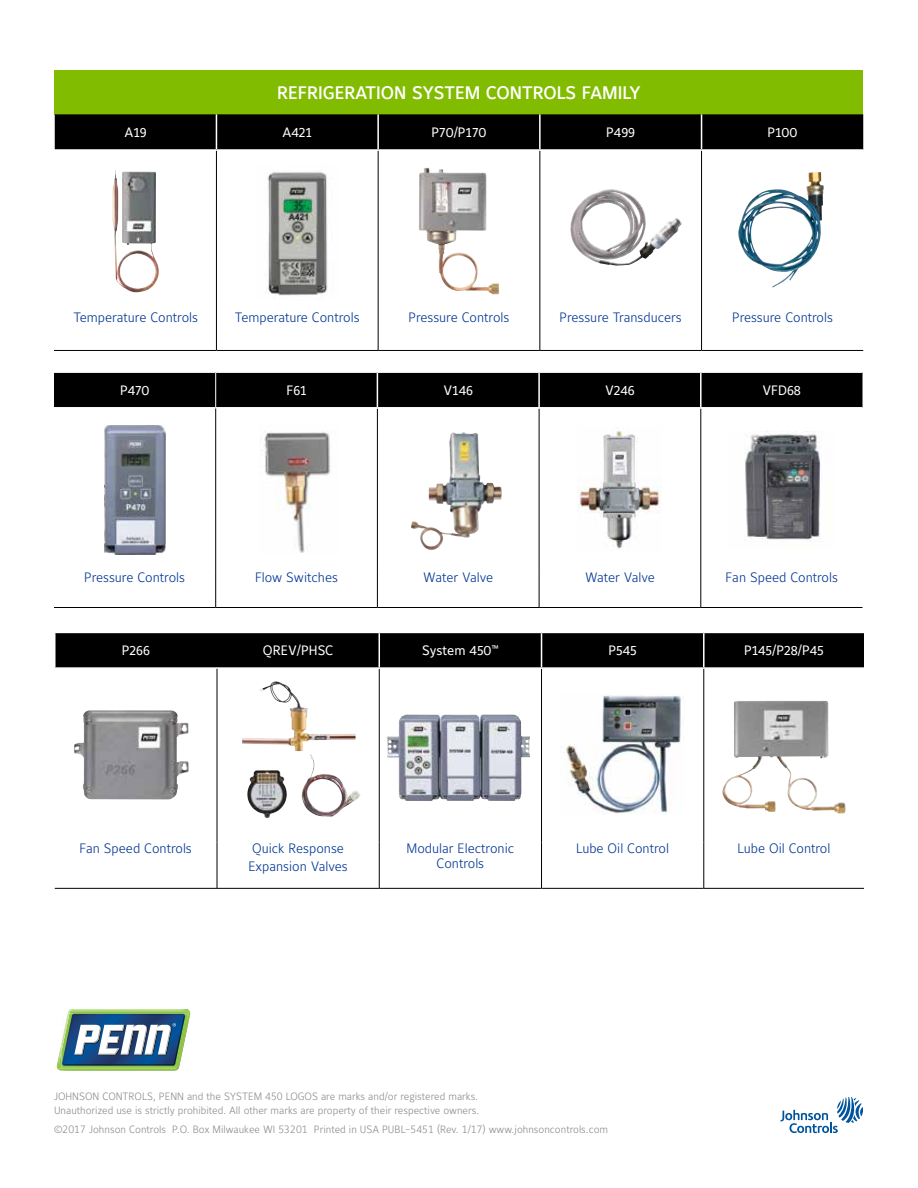
<style>
.page{position:relative;width:918px;height:1188px;background:#fff}
.page>*{position:absolute;margin:0;border:0;box-sizing:border-box;transform-origin:0 0}
.t1{font:18px "Maurea Medium Tf";color:#fff}
.t2{font:13.5px/18px "Maurea Light Lf";color:#003594}
.t3{font:13.5px "Maurea Regular Lf";color:#fff}
.t4{font:10.5px/13.5px "Maurea Light Tf";color:#878a8f}
</style>
<div class="page">
<svg style="left:57px;top:1009px;width:133px;height:62px"></svg>
<svg style="left:780px;top:1097px;width:83px;height:36px"></svg>
<div style="left:55px;top:70px;width:808px;height:44px;background:#82bc00"></div>
<div style="left:55px;top:114px;width:808px;height:35px;background:#000"></div>
<hr style="left:216px;top:151px;width:1px;height:161px;background:#000">
<hr style="left:378px;top:151px;width:1px;height:161px;background:#000">
<hr style="left:539px;top:151px;width:1px;height:161px;background:#000">
<hr style="left:701px;top:151px;width:1px;height:161px;background:#000">
<hr style="left:216px;top:312px;width:1px;height:38px;background:#000">
<hr style="left:378px;top:312px;width:1px;height:38px;background:#000">
<hr style="left:539px;top:312px;width:1px;height:38px;background:#000">
<hr style="left:701px;top:312px;width:1px;height:38px;background:#000">
<hr style="left:216px;top:114px;width:1px;height:35px;background:#fff">
<hr style="left:377px;top:114px;width:2px;height:35px;background:#fff">
<hr style="left:539px;top:114px;width:2px;height:35px;background:#fff">
<hr style="left:701px;top:114px;width:1px;height:35px;background:#fff">
<hr style="left:54px;top:350px;width:162px;height:1px;background:#000">
<hr style="left:216px;top:350px;width:162px;height:1px;background:#000">
<hr style="left:378px;top:350px;width:162px;height:1px;background:#000">
<hr style="left:540px;top:350px;width:162px;height:1px;background:#000">
<hr style="left:702px;top:350px;width:161px;height:1px;background:#000">
<img style="left:112px;top:170px;width:47px;height:122px">
<img style="left:267px;top:172px;width:61px;height:124px">
<img style="left:419px;top:167px;width:80px;height:127px">
<img style="left:570px;top:189px;width:112px;height:77px">
<img style="left:738px;top:172px;width:86px;height:116px">
<div style="left:54px;top:373px;width:808px;height:34px;background:#000"></div>
<hr style="left:377px;top:409px;width:1px;height:163px;background:#000">
<hr style="left:539px;top:409px;width:1px;height:163px;background:#000">
<hr style="left:700px;top:409px;width:1px;height:163px;background:#000">
<hr style="left:377px;top:572px;width:1px;height:35px;background:#000">
<hr style="left:539px;top:572px;width:1px;height:35px;background:#000">
<hr style="left:700px;top:572px;width:1px;height:35px;background:#000">
<hr style="left:377px;top:373px;width:1px;height:34px;background:#fff">
<hr style="left:538px;top:373px;width:2px;height:34px;background:#fff">
<hr style="left:700px;top:373px;width:2px;height:34px;background:#fff">
<hr style="left:215px;top:409px;width:1px;height:163px;background:#000">
<hr style="left:215px;top:572px;width:1px;height:35px;background:#000">
<hr style="left:215px;top:373px;width:1px;height:34px;background:#fff">
<hr style="left:54px;top:607px;width:162px;height:1px;background:#000">
<hr style="left:216px;top:607px;width:161px;height:1px;background:#000">
<hr style="left:377px;top:607px;width:162px;height:1px;background:#000">
<hr style="left:539px;top:607px;width:162px;height:1px;background:#000">
<hr style="left:701px;top:607px;width:162px;height:1px;background:#000">
<img style="left:105px;top:425px;width:60px;height:129px">
<img style="left:411px;top:432px;width:53px;height:102px">
<img style="left:578px;top:430px;width:83px;height:119px">
<img style="left:745px;top:431px;width:76px;height:110px">
<div style="left:56px;top:633px;width:808px;height:34px;background:#000"></div>
<hr style="left:379px;top:669px;width:1px;height:174px;background:#000">
<hr style="left:541px;top:669px;width:1px;height:174px;background:#000">
<hr style="left:379px;top:843px;width:1px;height:45px;background:#000">
<hr style="left:541px;top:843px;width:1px;height:45px;background:#000">
<hr style="left:379px;top:633px;width:1px;height:34px;background:#fff">
<hr style="left:541px;top:633px;width:1px;height:34px;background:#fff">
<hr style="left:217px;top:669px;width:1px;height:174px;background:#000">
<hr style="left:217px;top:843px;width:1px;height:45px;background:#000">
<hr style="left:703px;top:669px;width:1px;height:174px;background:#000">
<hr style="left:703px;top:843px;width:1px;height:45px;background:#000">
<hr style="left:703px;top:633px;width:2px;height:34px;background:#fff">
<hr style="left:55px;top:888px;width:162px;height:1px;background:#000">
<hr style="left:217px;top:888px;width:162px;height:1px;background:#000">
<hr style="left:379px;top:888px;width:163px;height:1px;background:#000">
<hr style="left:542px;top:888px;width:162px;height:1px;background:#000">
<hr style="left:704px;top:888px;width:160px;height:1px;background:#000">
<img style="left:74px;top:710px;width:115px;height:90px">
<img style="left:387px;top:714px;width:143px;height:87px">
<img style="left:566px;top:694px;width:115px;height:120px">
<img style="left:722px;top:701px;width:104px;height:111px">
<img style="left:242px;top:681px;width:56px;height:65px">
<img style="left:247px;top:770px;width:40px;height:48px">
<img style="left:302px;top:754px;width:59px;height:62px">
<img style="left:260px;top:432px;width:71px;height:121px">
<h1 class="t1" style="left:277px;top:82px;width:365px">REFRIGERATION SYSTEM CONTROLS FAMILY</h1>
<p class="t3" style="left:125px;top:125px;width:24px">A19</p>
<p class="t3" style="left:283px;top:125px;width:31px">A421</p>
<p class="t3" style="left:432px;top:125px;width:56px">P70/P170</p>
<p class="t3" style="left:606px;top:125px;width:30px">P499</p>
<p class="t3" style="left:767px;top:125px;width:31px">P100</p>
<p class="t2" style="left:73px;top:309px;width:126px">Temperature Controls</p>
<p class="t2" style="left:235px;top:309px;width:126px">Temperature Controls</p>
<p class="t2" style="left:409px;top:309px;width:102px">Pressure Controls</p>
<p class="t2" style="left:560px;top:309px;width:124px">Pressure Transducers</p>
<p class="t2" style="left:732px;top:309px;width:102px">Pressure Controls</p>
<p class="t3" style="left:120px;top:383px;width:31px">P470</p>
<p class="t3" style="left:286px;top:383px;width:22px">F61</p>
<p class="t3" style="left:443px;top:383px;width:31px">V146</p>
<p class="t3" style="left:605px;top:383px;width:31px">V246</p>
<p class="t3" style="left:762px;top:383px;width:40px">VFD68</p>
<p class="t2" style="left:84px;top:569px;width:102px">Pressure Controls</p>
<p class="t2" style="left:255px;top:569px;width:84px">Flow Switches</p>
<p class="t2" style="left:423px;top:569px;width:71px">Water Valve</p>
<p class="t2" style="left:585px;top:569px;width:71px">Water Valve</p>
<p class="t2" style="left:726px;top:569px;width:114px">Fan Speed Controls</p>
<p class="t3" style="left:122px;top:643px;width:30px">P266</p>
<p class="t3" style="left:263px;top:643px;width:72px">QREV/PHSC</p>
<p class="t3" style="left:422px;top:643px;width:78px">System 450<sup>™</sup></p>
<p class="t3" style="left:609px;top:643px;width:30px">P545</p>
<p class="t3" style="left:744px;top:643px;width:81px">P145/P28/P45</p>
<p class="t2" style="left:79px;top:840px;width:114px">Fan Speed Controls</p>
<p class="t2" style="left:249px;top:840px;width:101px">Quick Response<br>Expansion Valves</p>
<p class="t2" style="left:407px;top:841px;width:109px;line-height:15px;text-align:center">Modular Electronic<br>Controls</p>
<p class="t2" style="left:576px;top:840px;width:94px">Lube Oil Control</p>
<p class="t2" style="left:738px;top:840px;width:94px">Lube Oil Control</p>
<p class="t4" style="left:54px;top:1090px;width:427px">JOHNSON CONTROLS, PENN and the SYSTEM 450 LOGOS are marks and/or registered marks.<br>Unauthorized use is strictly prohibited. All other marks are property of their respective owners.</p>
<p class="t4" style="left:54px;top:1123px;width:556px">©2017 Johnson Controls P.O. Box Milwaukee WI 53201 Printed in USA PUBL-5451 (Rev. 1/17) www.johnsoncontrols.com</p>
</div>
